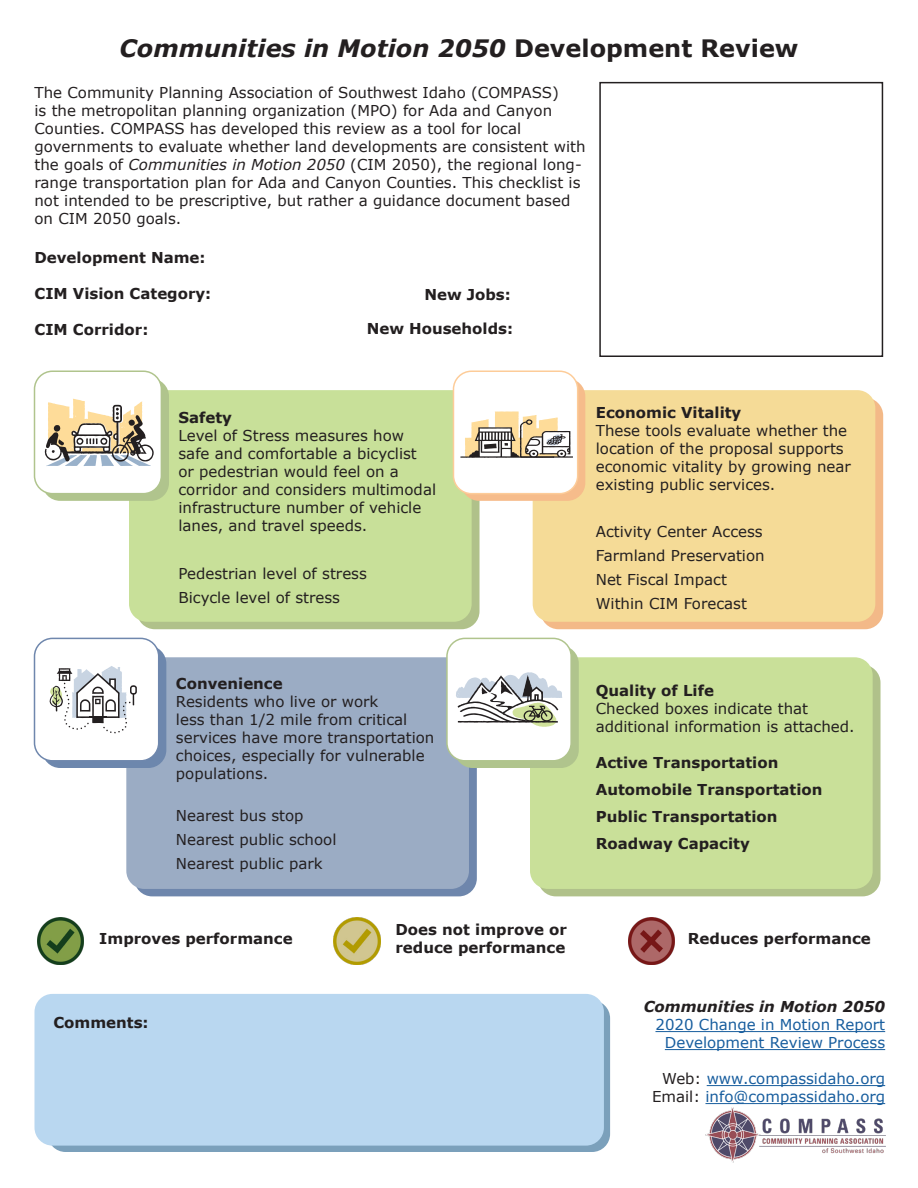
<style>
.page{position:relative;width:918px;height:1188px;background:#fff}
.page>*{position:absolute;margin:0;border:0;box-sizing:border-box;transform-origin:0 0}
.t1{font:italic 700 24px "Verdana";color:#231f20}
.t2{font:15px/18px "Verdana";color:#231f20}
.t3{font:700 15px/18px "Verdana";color:#231f20}
.t4{font:15px/18px "Verdana";color:#175d9e;text-align:right}
.t5{font:italic 700 15px "Verdana";color:#231f20}
.s1{font-style:normal}
.s2{font-style:italic}
.s3{font-weight:700}
.s4{color:#231f20}
</style>
<div class="page">
<div style="left:48px;top:1000px;width:562px;height:152px;background:#7ba0bb;border-radius:18px"></div>
<div style="left:34px;top:994px;width:570px;height:152px;background:#b9d7f0;border-radius:18px"></div>
<img style="left:705px;top:1108px;width:180px;height:54px">
<div style="left:137px;top:398px;width:343px;height:231px;background:#b0c18a;border-radius:18px"></div>
<div style="left:129px;top:390px;width:343px;height:232px;background:#c8e099;border-radius:18px"></div>
<div style="left:42px;top:378px;width:127px;height:123px;background:#b0c48d;border-radius:18px"></div>
<div style="left:34px;top:371px;width:127px;height:123px;background:#fff;border-radius:18px"></div>
<div style="left:34px;top:370px;width:128px;height:124px;border:2px solid #b0c48d;border-radius:18px"></div>
<div style="left:541px;top:398px;width:342px;height:231px;background:#f3b988;border-radius:18px"></div>
<div style="left:533px;top:390px;width:342px;height:232px;background:#f5db97;border-radius:18px"></div>
<div style="left:461px;top:378px;width:124px;height:123px;background:#f6bc8b;border-radius:18px"></div>
<div style="left:453px;top:371px;width:125px;height:123px;background:#fff;border-radius:18px"></div>
<div style="left:453px;top:370px;width:125px;height:124px;border:2px solid #fdcc99;border-radius:18px"></div>
<div style="left:134px;top:665px;width:343px;height:231px;background:#6e86ac;border-radius:18px"></div>
<div style="left:126px;top:657px;width:343px;height:232px;background:#9bacc4;border-radius:18px"></div>
<div style="left:42px;top:646px;width:124px;height:122px;background:#6d87ad;border-radius:18px"></div>
<div style="left:34px;top:638px;width:125px;height:123px;background:#fff;border-radius:18px"></div>
<div style="left:34px;top:638px;width:125px;height:124px;border:2px solid #6f87ad;border-radius:18px"></div>
<div style="left:538px;top:665px;width:343px;height:231px;background:#b0c18a;border-radius:18px"></div>
<div style="left:530px;top:657px;width:343px;height:232px;background:#c9e099;border-radius:18px"></div>
<div style="left:455px;top:646px;width:124px;height:122px;background:#b0c48d;border-radius:18px"></div>
<div style="left:447px;top:638px;width:124px;height:123px;background:#fff;border-radius:18px"></div>
<div style="left:446px;top:638px;width:126px;height:124px;border:2px solid #b0c48d;border-radius:18px"></div>
<div style="left:599px;top:82px;width:284px;height:275px;border:2px solid #231f20"></div>
<img style="left:37px;top:918px;width:47px;height:46px">
<hr style="left:655px;top:1031px;width:230px;height:1px;background:#175d9e">
<hr style="left:665px;top:1049px;width:220px;height:1px;background:#175d9e">
<hr style="left:707px;top:1085px;width:178px;height:1px;background:#175d9e">
<hr style="left:706px;top:1103px;width:179px;height:1px;background:#175d9e">
<img style="left:333px;top:918px;width:47px;height:46px">
<img style="left:628px;top:918px;width:47px;height:46px">
<svg style="left:45px;top:399px;width:109px;height:67px"></svg>
<svg style="left:460px;top:411px;width:113px;height:47px"></svg>
<svg style="left:456px;top:672px;width:106px;height:55px"></svg>
<svg style="left:50px;top:666px;width:87px;height:67px"></svg>
<p class="t1" style="left:120px;top:31px;width:680px">Communities in Motion 2050 <span class="s1">Development Review</span></p>
<p class="t2" style="left:34px;top:83px;width:553px">The Community Planning Association of Southwest Idaho (COMPASS)<br>is the metropolitan planning organization (MPO) for Ada and Canyon Counties. COMPASS has developed this review as a tool for local governments to evaluate whether land developments are consistent with the goals of <span class="s2">Communities in Motion 2050</span> (CIM 2050), the regional long&shy;range transportation plan for Ada and Canyon Counties. This checklist is not intended to be prescriptive, but rather a guidance document based on CIM 2050 goals.</p>
<p class="t3" style="left:34px;top:249px;width:173px">Development Name:</p>
<p class="t3" style="left:34px;top:285px;width:178px">CIM Vision Category:</p>
<p class="t3" style="left:34px;top:321px;width:115px">CIM Corridor:</p>
<p class="t3" style="left:424px;top:285px;width:88px">New Jobs:</p>
<p class="t3" style="left:367px;top:320px;width:148px">New Households:</p>
<p class="t2" style="left:178px;top:408px;width:259px"><span class="s3">Safety<br></span>Level of Stress measures how safe and comfortable a bicyclist<br>or pedestrian would feel on a corridor and considers multimodal infrastructure number of vehicle lanes, and travel speeds.</p>
<p class="t2" style="left:179px;top:561px;width:190px;line-height:24px">Pedestrian level of stress<br>Bicycle level of stress</p>
<p class="t3" style="left:176px;top:674px;width:108px">Convenience</p>
<p class="t2" style="left:176px;top:693px;width:260px">Residents who live or work<br>less than 1/2 mile from critical services have more transportation choices, especially for vulnerable populations.</p>
<p class="t2" style="left:176px;top:807px;width:129px">Nearest bus stop</p>
<p class="t2" style="left:176px;top:831px;width:162px">Nearest public school</p>
<p class="t2" style="left:176px;top:855px;width:148px">Nearest public park</p>
<p class="t3" style="left:99px;top:930px;width:195px">Improves performance</p>
<p class="t3" style="left:53px;top:1014px;width:97px">Comments:</p>
<p class="t3" style="left:396px;top:921px;width:173px">Does not improve or reduce performance</p>
<p class="t2" style="left:596px;top:404px;width:257px"><span class="s3">Economic Vitality<br></span>These tools evaluate whether the location of the proposal supports economic vitality by growing near existing public services.</p>
<p class="t2" style="left:596px;top:519px;width:170px;line-height:24px">Activity Center Access<br>Farmland Preservation<br>Net Fiscal Impact<br>Within CIM Forecast</p>
<p class="t3" style="left:596px;top:682px;width:120px">Quality of Life</p>
<p class="t2" style="left:596px;top:700px;width:260px">Checked boxes indicate that additional information is attached.</p>
<p class="t3" style="left:596px;top:754px;width:184px">Active Transportation</p>
<p class="t3" style="left:596px;top:781px;width:228px">Automobile Transportation</p>
<p class="t3" style="left:596px;top:808px;width:183px">Public Transportation</p>
<p class="t3" style="left:596px;top:835px;width:156px">Roadway Capacity</p>
<p class="t3" style="left:688px;top:930px;width:184px">Reduces performance</p>
<p class="t5" style="left:644px;top:996px;width:243px">Communities in Motion 2050</p>
<p class="t4" style="left:655px;top:1016px;width:231px">2020 Change in Motion Report</p>
<p class="t4" style="left:665px;top:1034px;width:222px">Development Review Process</p>
<p class="t4" style="left:652px;top:1070px;width:235px"><span class="s4">Web:</span> www.compassidaho.org<br><span class="s4">Email:</span> info@compassidaho.org</p>
</div>
